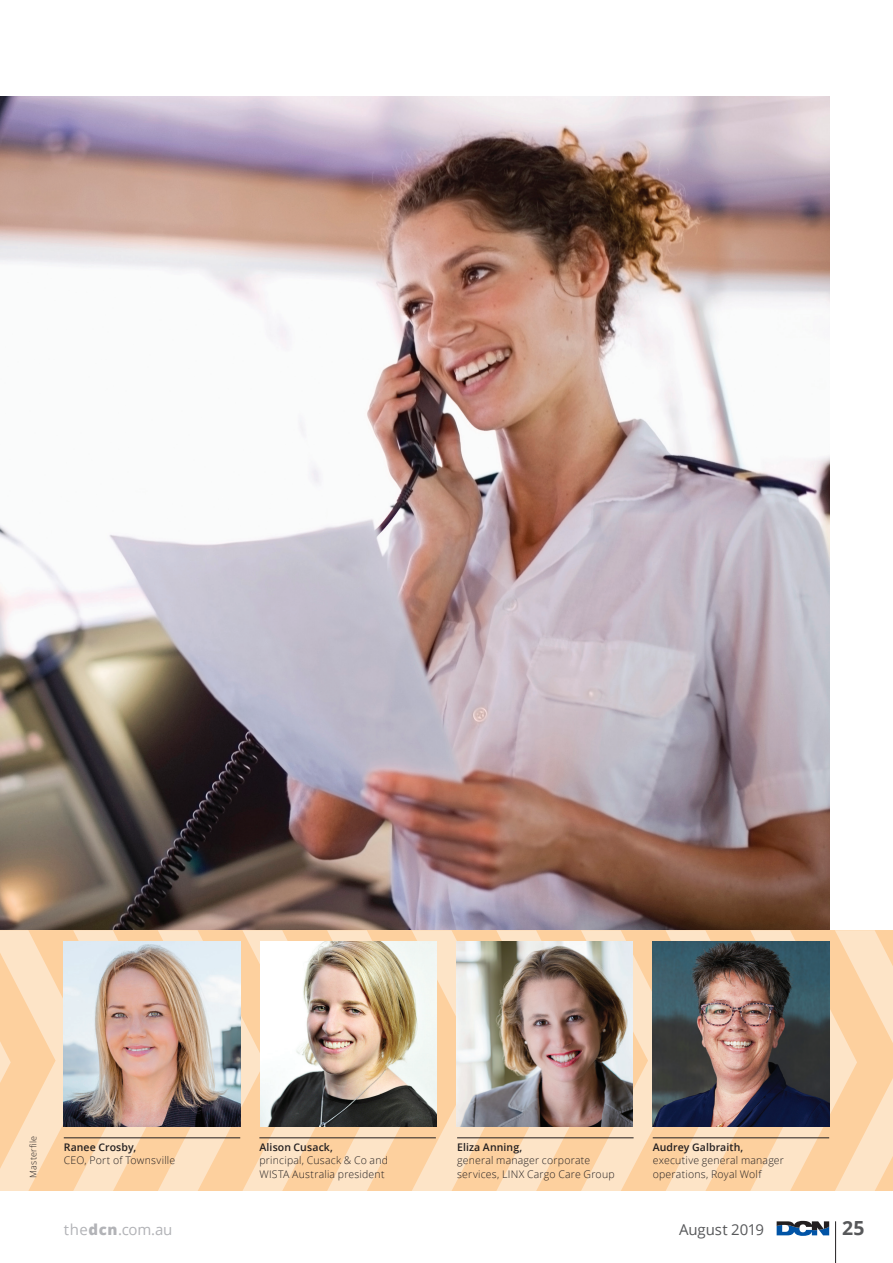
<style>
.page{position:relative;width:893px;height:1263px;background:#fff}
.page>*{position:absolute;margin:0;border:0;box-sizing:border-box;transform-origin:0 0}
.t1{font:700 19.35px "Open Sans";color:#57585a}
.t2{font:15px "Open Sans";letter-spacing:-.015em;color:#b2b3b7}
.t3{font:15px "Open Sans";letter-spacing:-.005em;color:#57585a}
.Caption{font:300 10.5px/13.5px "Open Sans";letter-spacing:.02em;color:#231f20}
.Pic_credit{font:300 9px "Open Sans";letter-spacing:.025em;color:#231f20}
.s1{font-weight:600}
.s2{font-weight:800}
</style>
<div class="page">
<hr style="left:835px;top:1221px;width:1px;height:42px;background:#231f20">
<svg style="left:777px;top:1221px;width:52px;height:15px"></svg>
<img style="left:0;top:97px;width:829px;height:833px">
<svg style="left:0;top:930px;width:893px;height:261px"></svg>
<img style="left:64px;top:941px;width:176px;height:186px">
<img style="left:260px;top:941px;width:177px;height:186px">
<img style="left:456px;top:941px;width:177px;height:186px">
<img style="left:653px;top:941px;width:176px;height:186px">
<hr style="left:64px;top:1137px;width:176px;height:1px;background:#231f20">
<hr style="left:259px;top:1137px;width:177px;height:1px;background:#231f20">
<hr style="left:457px;top:1137px;width:177px;height:1px;background:#231f20">
<hr style="left:653px;top:1137px;width:176px;height:1px;background:#231f20">
<p class="Pic_credit" style="left:27px;top:1178px;width:44px;rotate:-90deg">Masterfile</p>
<p class="Caption" style="left:64px;top:1140px;width:113px"><span class="s1">Ranee Crosby,<br></span>CEO, Port of Townsville</p>
<p class="Caption" style="left:259px;top:1140px;width:130px"><span class="s1">Alison Cusack,<br></span>principal, Cusack &amp; Co and<br>WISTA Australia president</p>
<p class="Caption" style="left:457px;top:1140px;width:159px"><span class="s1">Eliza Anning,<br></span>general manager corporate services, LINX Cargo Care Group</p>
<p class="Caption" style="left:653px;top:1140px;width:133px"><span class="s1">Audrey Galbraith, </span>executive general manager</p>
<p class="Caption" style="left:653px;top:1167px;width:110px">operations, Royal Wolf</p>
<h2 class="t2" style="left:64px;top:1219px;width:110px">the<span class="s2">dcn</span>.com.au</h2>
<h2 class="t3" style="left:679px;top:1219px;width:87px">August 2019</h2>
<h1 class="t1" style="left:842px;top:1215px;width:24px">25</h1>
</div>
